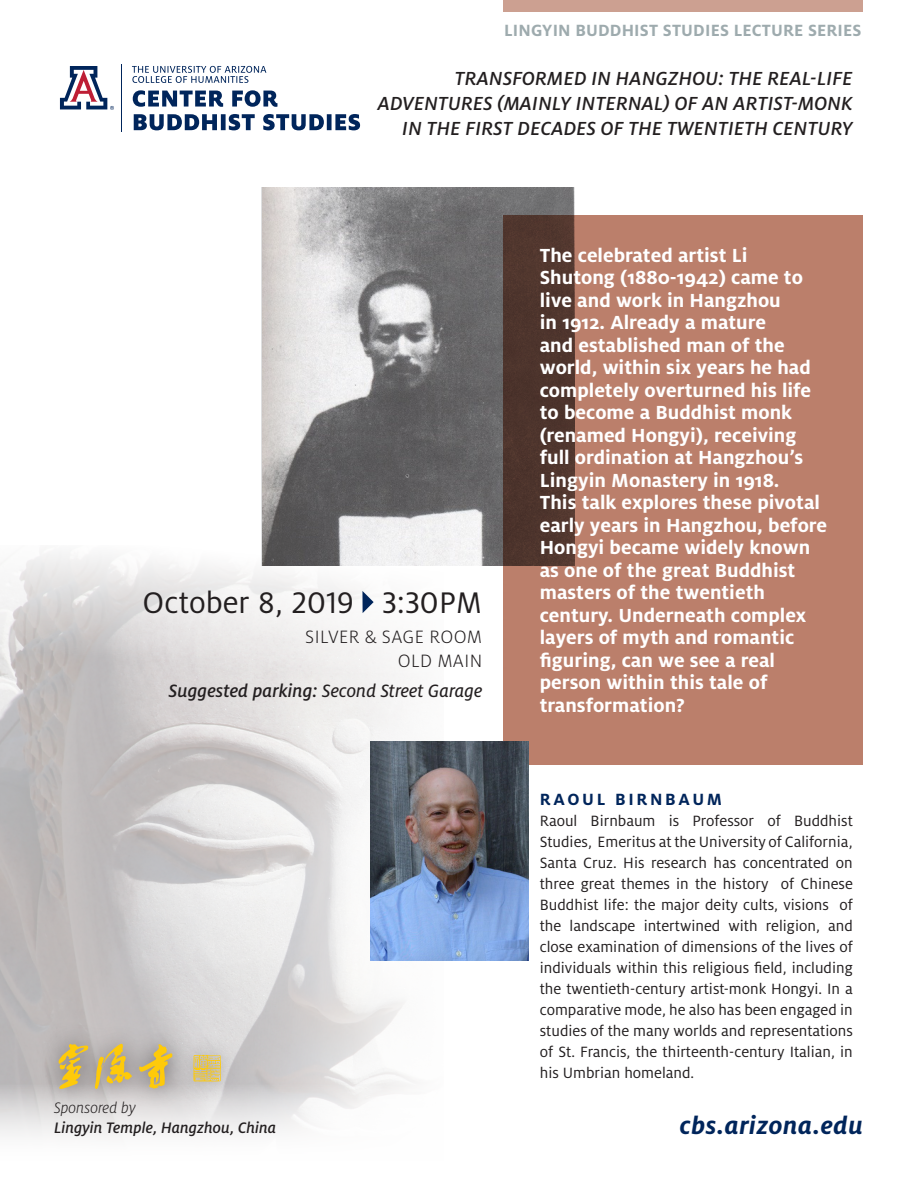
<style>
.page{position:relative;width:918px;height:1188px;background:#fff}
.page>*{position:absolute;margin:0;border:0;box-sizing:border-box;transform-origin:0 0}
.H3_italics_red{font:33px "Milo OT";letter-spacing:.005em;color:#231f20}
.t1{font:italic 700 27px "Milo OT";letter-spacing:.02em;color:#00255b}
.t2{font:700 21px/22.5px "Milo OT";color:#fff}
.t3{font:italic 500 21px/25.2px "Milo OT";letter-spacing:.01em;color:#231f20;text-align:right}
.tiny_subheading_ital{font:19.8px "Milo OT Text Ita";color:#231f20}
.tiny_subheading_ital-2{font:300 19.8px "Milo OT";letter-spacing:.02em;color:#231f20}
.t4{font:700 18px "Milo OT";letter-spacing:.01em;color:#9eabae}
.H4_red{font:700 18px "Milo OT";letter-spacing:.15em;color:#00255b}
.t5{font:italic 500 16.8px "Milo OT";color:#231f20}
.t6{font:italic 300 16.8px "Milo OT";color:#231f20}
.t7{font:16.5px/21px "Milo OT";color:#231f20;text-align:justify}
.s1{font-family:"Milo OT";font-weight:500;font-style:italic}
</style>
<div class="page">
<svg style="left:0;top:673px;width:244px;height:410px;background:#c8c5c6"></svg>
<svg style="left:244px;top:673px;width:224px;height:410px"></svg>
<svg style="left:0;top:552px;width:407px;height:121px"></svg>
<img style="left:263px;top:187px;width:312px;height:379px">
<svg style="left:503px;top:215px;width:360px;height:550px;background:#ad7563"></svg>
<svg style="left:362px;top:591px;width:12px;height:22px"></svg>
<svg style="left:134px;top:114px;width:226px;height:16px"></svg>
<svg style="left:133px;top:90px;width:144px;height:17px"></svg>
<svg style="left:132px;top:66px;width:134px;height:17px"></svg>
<svg style="left:59px;top:66px;width:55px;height:44px"></svg>
<hr style="left:121px;top:64px;width:1px;height:68px;background:#00255b">
<div style="left:503px;top:0;width:360px;height:12px;background:#cca091"></div>
<svg style="left:0;top:1083px;width:407px;height:54px;fill:#f0efef"></svg>
<img style="left:370px;top:742px;width:159px;height:218px">
<div style="left:38px;top:1023px;width:205px;height:87px;background:#231f20;opacity:.56"></div>
<svg style="left:193px;top:1055px;width:28px;height:27px"></svg>
<svg style="left:58px;top:1044px;width:31px;height:45px"></svg>
<svg style="left:139px;top:1044px;width:34px;height:45px;background:#ccb66f"></svg>
<svg style="left:95px;top:1043px;width:38px;height:47px;background:#c9b579"></svg>
<p class="t4" style="left:504px;top:20px;width:359px">LINGYIN BUDDHIST STUDIES LECTURE SERIES</p>
<p class="t3" style="left:378px;top:66px;width:476px">TRANSFORMED IN HANGZHOU: THE REAL-LIFE<br>ADVENTURES (MAINLY INTERNAL) OF AN ARTIST-MONK<br>IN THE FIRST DECADES OF THE TWENTIETH CENTURY</p>
<p class="H3_italics_red" style="left:143px;top:585px;width:341px">October 8, 2019 3:30PM</p>
<p class="tiny_subheading_ital-2" style="left:305px;top:626px;width:178px">SILVER &amp; SAGE ROOM</p>
<p class="tiny_subheading_ital-2" style="left:398px;top:650px;width:86px">OLD MAIN</p>
<p class="tiny_subheading_ital" style="left:169px;top:679px;width:315px"><span class="s1">Suggested parking:</span> Second Street Garage</p>
<p class="t6" style="left:54px;top:1099px;width:83px">Sponsored by</p>
<p class="t5" style="left:54px;top:1119px;width:224px">Lingyin Temple, Hangzhou, China</p>
<p class="t2" style="left:540px;top:244px;width:289px">The celebrated artist Li<br>Shutong (1880-1942) came to live and work in Hangzhou<br>in 1912. Already a mature<br>and established man of the world, within six years he had completely overturned his life to become a Buddhist monk (renamed Hongyi), receiving full ordination at Hangzhou’s<br>Lingyin Monastery in 1918.<br>This talk explores these pivotal early years in Hangzhou, before<br>Hongyi became widely known as one of the great Buddhist masters of the twentieth century. Underneath complex layers of myth and romantic figuring, can we see a real person within this tale of transformation?</p>
<p class="H4_red" style="left:540px;top:789px;width:184px">RAOUL BIRNBAUM</p>
<p class="t7" style="left:540px;top:810px;width:315px">Raoul Birnbaum is Professor of Buddhist Studies, Emeritus at the University of California, Santa Cruz. His research has concentrated on three great themes in the history of Chinese Buddhist life: the major deity cults, visions of the landscape intertwined with religion, and close examination of dimensions of the lives of individuals within this religious field, including the twentieth-century artist-monk Hongyi. In a comparative mode, he also has been engaged in studies of the many worlds and representations of St. Francis, the thirteenth-century Italian, in his Umbrian homeland.</p>
<p class="t1" style="left:680px;top:1110px;width:185px">cbs.arizona.edu</p>
</div>
